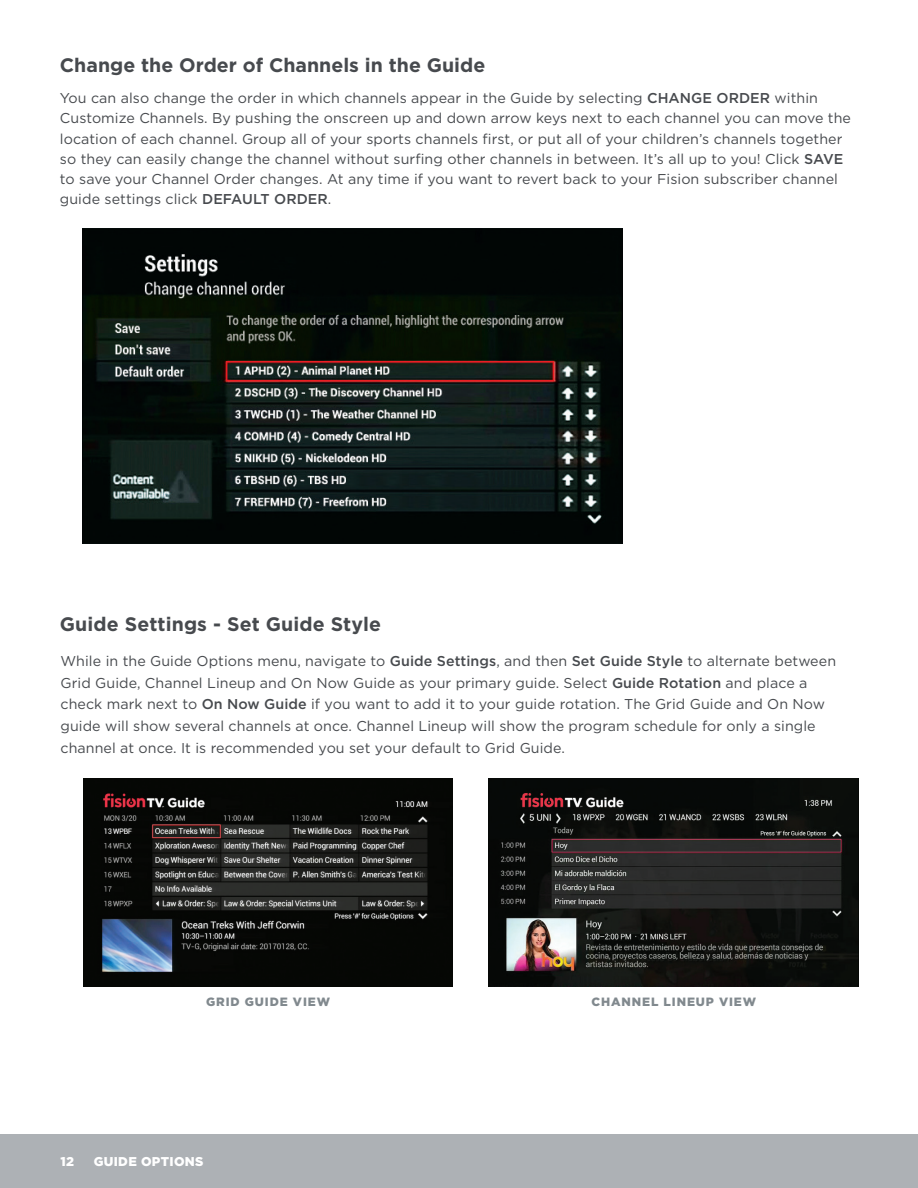
<style>
.page{position:relative;width:918px;height:1188px;background:#fff}
.page>*{position:absolute;margin:0;border:0;box-sizing:border-box;transform-origin:0 0}
.t1{font:700 19.5px "Gotham";color:#474a4e}
.t2{font:14.25px/20.2px "Gotham";letter-spacing:.005em;color:#474a4e}
.t3{font:900 12.75px "Gotham";letter-spacing:.025em;color:#fff}
.t4{font:900 12px "Gotham";letter-spacing:.075em;color:#81898e}
.s1{font-weight:500}
</style>
<div class="page">
<div style="left:0;top:1135px;width:918px;height:53px;background:#adb1b5"></div>
<img style="left:83px;top:229px;width:540px;height:314px">
<img style="left:83px;top:779px;width:370px;height:207px">
<img style="left:488px;top:779px;width:371px;height:207px">
<h1 class="t1" style="left:60px;top:53px;width:427px">Change the Order of Channels in the Guide</h1>
<p class="t2" style="left:60px;top:88px;width:793px">You can also change the order in which channels appear in the Guide by selecting <span class="s1">CHANGE ORDER</span> within Customize Channels. By pushing the onscreen up and down arrow keys next to each channel you can move the location of each channel. Group all of your sports channels first, or put all of your children’s channels together so they can easily change the channel without surfing other channels in between. It’s all up to you! Click <span class="s1">SAVE </span>to save your Channel Order changes. At any time if you want to revert back to your Fision subscriber channel guide settings click <span class="s1">DEFAULT ORDER</span>.</p>
<h1 class="t1" style="left:60px;top:613px;width:323px">Guide Settings - Set Guide Style</h1>
<p class="t2" style="left:60px;top:650px;width:777px;line-height:21.8px">While in the Guide Options menu, navigate to <span class="s1">Guide Settings</span>, and then <span class="s1">Set Guide Style</span> to alternate between Grid Guide, Channel Lineup and On Now Guide as your primary guide. Select <span class="s1">Guide Rotation</span> and place a check mark next to <span class="s1">On Now Guide</span> if you want to add it to your guide rotation. The Grid Guide and On Now guide will show several channels at once. Channel Lineup will show the program schedule for only a single channel at once. It is recommended you set your default to Grid Guide.</p>
<p class="t4" style="left:206px;top:995px;width:126px">GRID GUIDE VIEW</p>
<p class="t4" style="left:591px;top:995px;width:166px">CHANNEL LINEUP VIEW</p>
<p class="t3" style="left:60px;top:1154px;width:15px">12</p>
<p class="t3" style="left:94px;top:1154px;width:111px">GUIDE OPTIONS</p>
</div>
